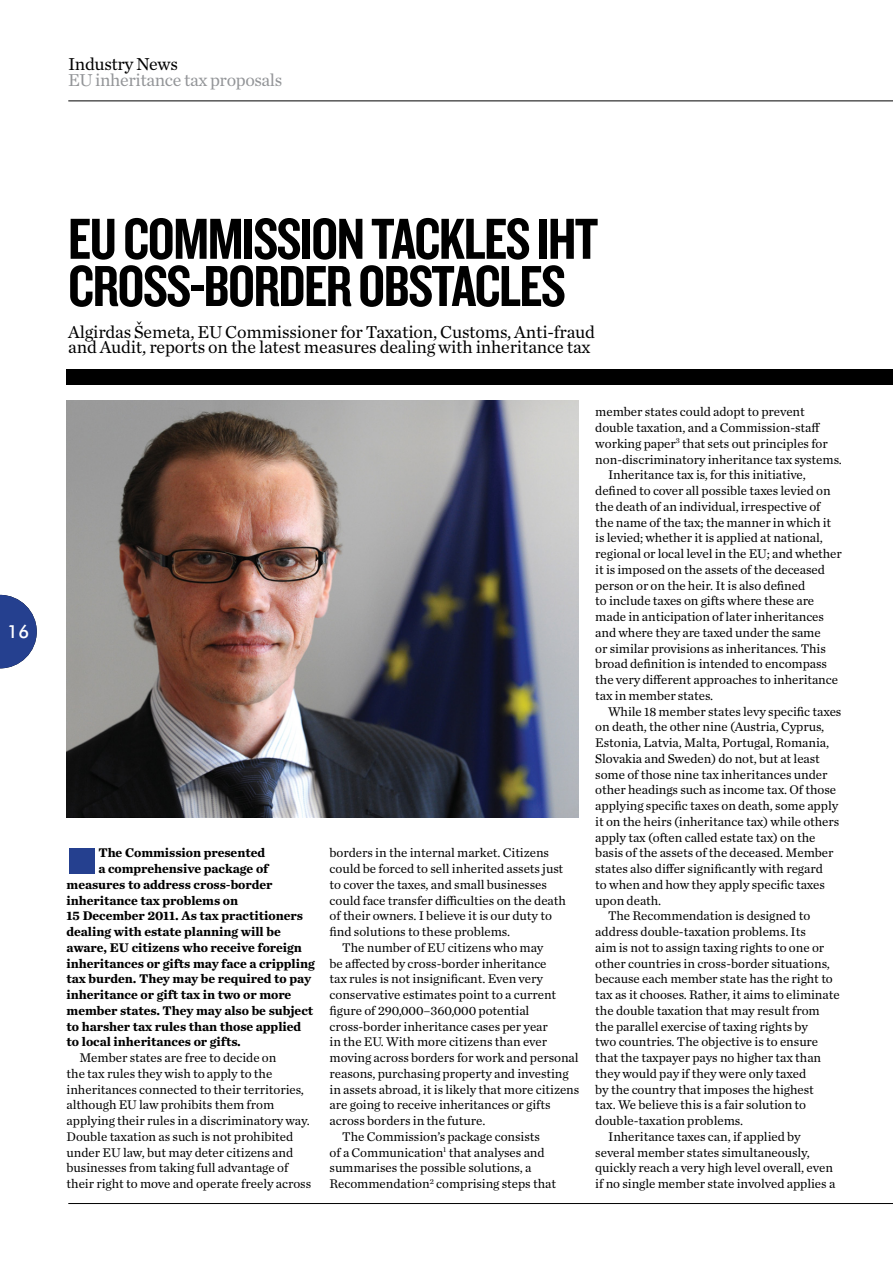
<style>
.page{position:relative;width:893px;height:1263px;background:#fff}
.page>*{position:absolute;margin:0;border:0;box-sizing:border-box;transform-origin:0 0}
.t1{font:60px/47.2px "Knockout HTF49 Liteweight";letter-spacing:-.025em;color:#000}
.t2{font:18px/15.8px "Chronicle Text G1";letter-spacing:-.01em;color:#000}
.t3{font:18px "Chronicle Text G1";letter-spacing:-.02em;color:#939598}
.t4{font:500 18px "Futura BT";color:#fff}
.t5{font:13.2px/15.8px "Chronicle Text G1";letter-spacing:-.005em;color:#000}
.t6{font:700 13.2px "Chronicle Text G1";letter-spacing:-.005em;color:#000}
</style>
<div class="page">
<img style="left:67px;top:401px;width:511px;height:416px">
<svg style="left:0;top:595px;width:37px;height:73px"></svg>
<hr style="left:68px;top:1203px;width:825px;height:1px;background:#000">
<div style="left:69px;top:848px;width:25px;height:25px;background:#25408f"></div>
<div style="left:67px;top:369px;width:826px;height:16px;background:#000"></div>
<hr style="left:68px;top:101px;width:825px;height:1px;background:#000">
<h2 class="t2" style="left:68px;top:55px;width:111px">Industry News</h2>
<h2 class="t3" style="left:68px;top:66px;width:216px">EU inheritance tax proposals</h2>
<h2 class="t4" style="left:7px;top:621px;width:24px">16</h2>
<h1 class="t1" style="left:68px;top:217px;width:490px">EU COMMISSION TACKLES IHT<br>CROSS-BORDER OBSTACLES</h1>
<h2 class="t2" style="left:68px;top:323px;width:528px">Algirdas Šemeta, EU Commissioner for Taxation, Customs, Anti-fraud and Audit, reports on the latest measures dealing with inheritance tax</h2>
<p class="t6" style="left:98px;top:842px;width:168px">The Commission presented</p>
<p class="t6" style="left:98px;top:858px;width:172px">a comprehensive package of</p>
<p class="t6" style="left:67px;top:874px;width:207px">measures to address cross-border</p>
<p class="t6" style="left:67px;top:889px;width:173px">inheritance tax problems on</p>
<p class="t6" style="left:67px;top:905px;width:238px">15 December 2011. As tax practitioners</p>
<p class="t6" style="left:67px;top:921px;width:216px">dealing with estate planning will be</p>
<p class="t6" style="left:67px;top:937px;width:237px">aware, EU citizens who receive foreign</p>
<p class="t6" style="left:67px;top:952px;width:250px">inheritances or gifts may face a crippling</p>
<p class="t6" style="left:67px;top:968px;width:246px">tax burden. They may be required to pay</p>
<p class="t6" style="left:67px;top:984px;width:226px">inheritance or gift tax in two or more</p>
<p class="t6" style="left:67px;top:1000px;width:248px">member states. They may also be subject</p>
<p class="t6" style="left:67px;top:1015px;width:236px">to harsher tax rules than those applied</p>
<p class="t6" style="left:67px;top:1031px;width:176px">to local inheritances or gifts.</p>
<p class="t5" style="left:67px;top:1049px;width:246px;text-indent:13px">Member states are free to decide on<br>the tax rules they wish to apply to the inheritances connected to their territories, although EU law prohibits them from applying their rules in a discriminatory way.<br>Double taxation as such is not prohibited under EU law, but may deter citizens and businesses from taking full advantage of their right to move and operate freely across</p>
<p class="t5" style="left:330px;top:844px;width:221px">borders in the internal market. Citizens</p>
<p class="t5" style="left:330px;top:860px;width:235px">could be forced to sell inherited assets just</p>
<p class="t5" style="left:330px;top:876px;width:219px">to cover the taxes, and small businesses</p>
<p class="t5" style="left:330px;top:891px;width:238px">could face transfer difficulties on the death</p>
<p class="t5" style="left:330px;top:907px;width:224px">of their owners. I believe it is our duty to</p>
<p class="t5" style="left:330px;top:923px;width:182px">find solutions to these problems.</p>
<p class="t5" style="left:342px;top:939px;width:203px">The number of EU citizens who may</p>
<p class="t5" style="left:330px;top:954px;width:219px">be affected by cross-border inheritance</p>
<p class="t5" style="left:330px;top:970px;width:215px">tax rules is not insignificant. Even very</p>
<p class="t5" style="left:330px;top:986px;width:228px">conservative estimates point to a current</p>
<p class="t5" style="left:330px;top:1002px;width:201px">figure of 290,000–360,000 potential</p>
<p class="t5" style="left:330px;top:1017px;width:220px">cross-border inheritance cases per year</p>
<p class="t5" style="left:330px;top:1033px;width:219px">in the EU. With more citizens than ever</p>
<p class="t5" style="left:330px;top:1049px;width:251px">moving across borders for work and personal</p>
<p class="t5" style="left:330px;top:1065px;width:241px">reasons, purchasing property and investing</p>
<p class="t5" style="left:330px;top:1080px;width:251px">in assets abroad, it is likely that more citizens</p>
<p class="t5" style="left:330px;top:1096px;width:223px">are going to receive inheritances or gifts</p>
<p class="t5" style="left:330px;top:1112px;width:157px">across borders in the future.</p>
<p class="t5" style="left:342px;top:1128px;width:199px">The Commission’s package consists</p>
<p class="t5" style="left:330px;top:1143px;width:217px">of a Communication<sup>1</sup> that analyses and</p>
<p class="t5" style="left:330px;top:1159px;width:203px">summarises the possible solutions, a</p>
<p class="t5" style="left:330px;top:1175px;width:228px">Recommendation<sup>2</sup> comprising steps that</p>
<p class="t5" style="left:595px;top:403px;width:211px">member states could adopt to prevent</p>
<p class="t5" style="left:595px;top:419px;width:226px">double taxation, and a Commission-staff</p>
<p class="t5" style="left:595px;top:435px;width:234px">working paper<sup>3</sup> that sets out principles for</p>
<p class="t5" style="left:595px;top:450px;width:248px">non-discriminatory inheritance tax systems.</p>
<p class="t5" style="left:608px;top:466px;width:199px">Inheritance tax is, for this initiative,</p>
<p class="t5" style="left:595px;top:482px;width:237px">defined to cover all possible taxes levied on</p>
<p class="t5" style="left:595px;top:498px;width:227px">the death of an individual, irrespective of</p>
<p class="t5" style="left:595px;top:513px;width:237px">the name of the tax; the manner in which it</p>
<p class="t5" style="left:595px;top:529px;width:229px">is levied; whether it is applied at national,</p>
<p class="t5" style="left:595px;top:545px;width:248px">regional or local level in the EU; and whether</p>
<p class="t5" style="left:595px;top:561px;width:231px">it is imposed on the assets of the deceased</p>
<p class="t5" style="left:595px;top:576px;width:211px">person or on the heir. It is also defined</p>
<p class="t5" style="left:595px;top:592px;width:220px">to include taxes on gifts where these are</p>
<p class="t5" style="left:595px;top:608px;width:230px">made in anticipation of later inheritances</p>
<p class="t5" style="left:595px;top:624px;width:227px">and where they are taxed under the same</p>
<p class="t5" style="left:595px;top:639px;width:232px">or similar provisions as inheritances. This</p>
<p class="t5" style="left:595px;top:655px;width:233px">broad definition is intended to encompass</p>
<p class="t5" style="left:595px;top:671px;width:244px">the very different approaches to inheritance</p>
<p class="t5" style="left:595px;top:687px;width:119px">tax in member states.</p>
<p class="t5" style="left:608px;top:702px;width:235px">While 18 member states levy specific taxes</p>
<p class="t5" style="left:595px;top:718px;width:230px">on death, the other nine (Austria, Cyprus,</p>
<p class="t5" style="left:595px;top:734px;width:235px">Estonia, Latvia, Malta, Portugal, Romania,</p>
<p class="t5" style="left:595px;top:750px;width:226px">Slovakia and Sweden) do not, but at least</p>
<p class="t5" style="left:595px;top:765px;width:234px">some of those nine tax inheritances under</p>
<p class="t5" style="left:595px;top:781px;width:242px">other headings such as income tax. Of those</p>
<p class="t5" style="left:595px;top:797px;width:244px">applying specific taxes on death, some apply</p>
<p class="t5" style="left:595px;top:813px;width:246px">it on the heirs (inheritance tax) while others</p>
<p class="t5" style="left:595px;top:828px;width:222px">apply tax (often called estate tax) on the</p>
<p class="t5" style="left:595px;top:844px;width:240px">basis of the assets of the deceased. Member</p>
<p class="t5" style="left:595px;top:860px;width:229px">states also differ significantly with regard</p>
<p class="t5" style="left:595px;top:876px;width:231px">to when and how they apply specific taxes</p>
<p class="t5" style="left:595px;top:891px;width:68px">upon death.</p>
<p class="t5" style="left:608px;top:907px;width:204px">The Recommendation is designed to</p>
<p class="t5" style="left:595px;top:923px;width:212px">address double-taxation problems. Its</p>
<p class="t5" style="left:595px;top:939px;width:230px">aim is not to assign taxing rights to one or</p>
<p class="t5" style="left:595px;top:954px;width:236px">other countries in cross-border situations,</p>
<p class="t5" style="left:595px;top:970px;width:239px">because each member state has the right to</p>
<p class="t5" style="left:595px;top:986px;width:246px">tax as it chooses. Rather, it aims to eliminate</p>
<p class="t5" style="left:595px;top:1002px;width:226px">the double taxation that may result from</p>
<p class="t5" style="left:595px;top:1017px;width:214px">the parallel exercise of taxing rights by</p>
<p class="t5" style="left:595px;top:1033px;width:224px">two countries. The objective is to ensure</p>
<p class="t5" style="left:595px;top:1049px;width:227px">that the taxpayer pays no higher tax than</p>
<p class="t5" style="left:595px;top:1065px;width:212px">they would pay if they were only taxed</p>
<p class="t5" style="left:595px;top:1080px;width:220px">by the country that imposes the highest</p>
<p class="t5" style="left:595px;top:1096px;width:212px">tax. We believe this is a fair solution to</p>
<p class="t5" style="left:595px;top:1112px;width:149px">double-taxation problems.</p>
<p class="t5" style="left:608px;top:1128px;width:194px">Inheritance taxes can, if applied by</p>
<p class="t5" style="left:595px;top:1143px;width:216px">several member states simultaneously,</p>
<p class="t5" style="left:595px;top:1159px;width:239px">quickly reach a very high level overall, even</p>
<p class="t5" style="left:595px;top:1175px;width:241px">if no single member state involved applies a</p>
</div>
